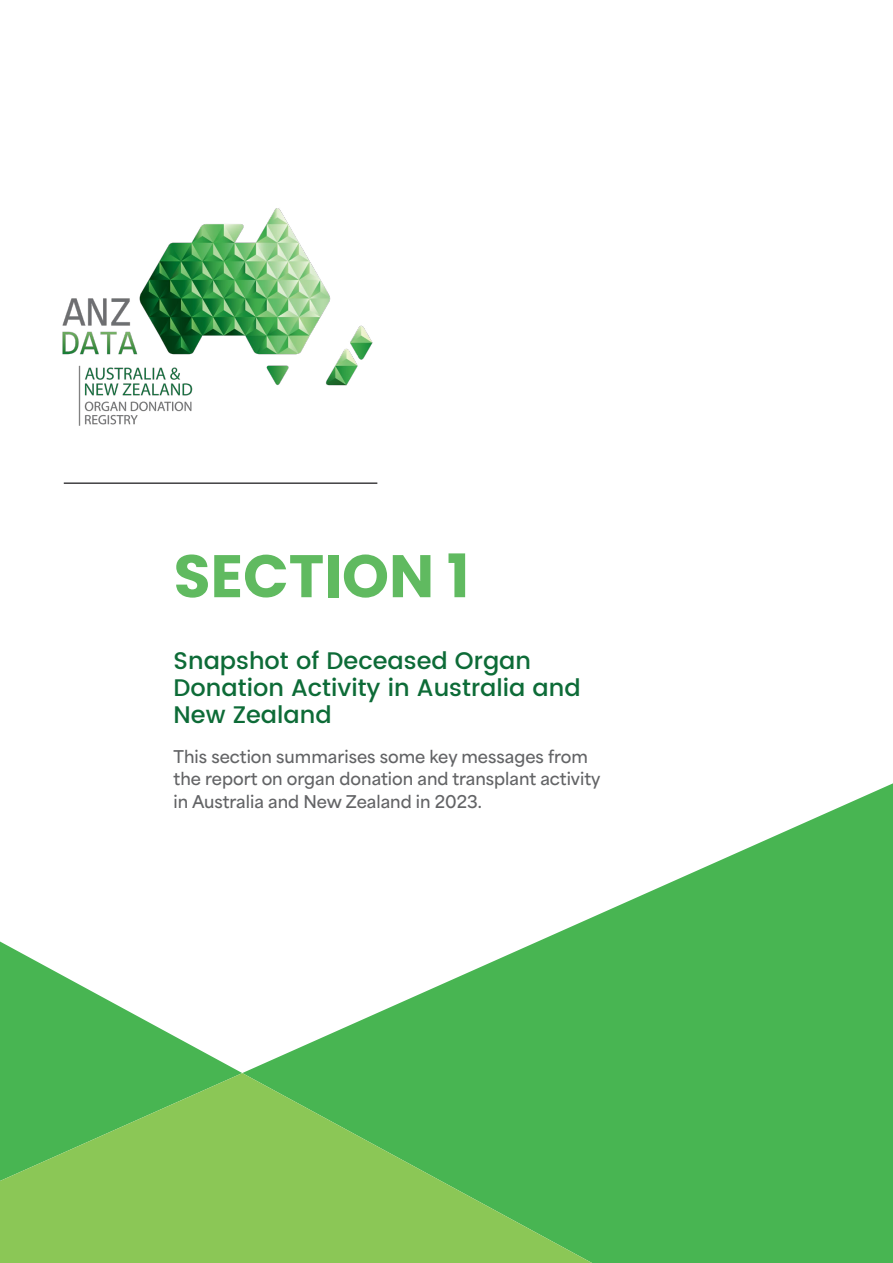
<style>
.page{position:relative;width:893px;height:1263px;background:#fff}
.page>*{position:absolute;margin:0;border:0;box-sizing:border-box;transform-origin:0 0}
.t1{font:700 60px "Poppins";color:#60ba60}
.t2{font:500 24px/27px "Poppins";color:#0d6b37}
.t3{font:600 16.5px/22.5px "Area Normal";color:#636466}
</style>
<div class="page">
<svg style="left:0;top:783px;width:893px;height:480px;fill:#48b552"></svg>
<svg style="left:0;top:1073px;width:592px;height:190px;background:#6fbf54"></svg>
<hr style="left:64px;top:482px;width:313px;height:2px;background:#414042">
<img style="left:62px;top:208px;width:311px;height:218px">
<h1 class="t1" style="left:174px;top:541px;width:297px">SECTION 1</h1>
<h2 class="t2" style="left:174px;top:648px;width:409px">Snapshot of Deceased Organ<br>Donation Activity in Australia and<br>New Zealand</h2>
<p class="t3" style="left:174px;top:743px;width:428px">This section summarises some key messages from the report on organ donation and transplant activity in Australia and New Zealand in 2023.</p>
</div>
